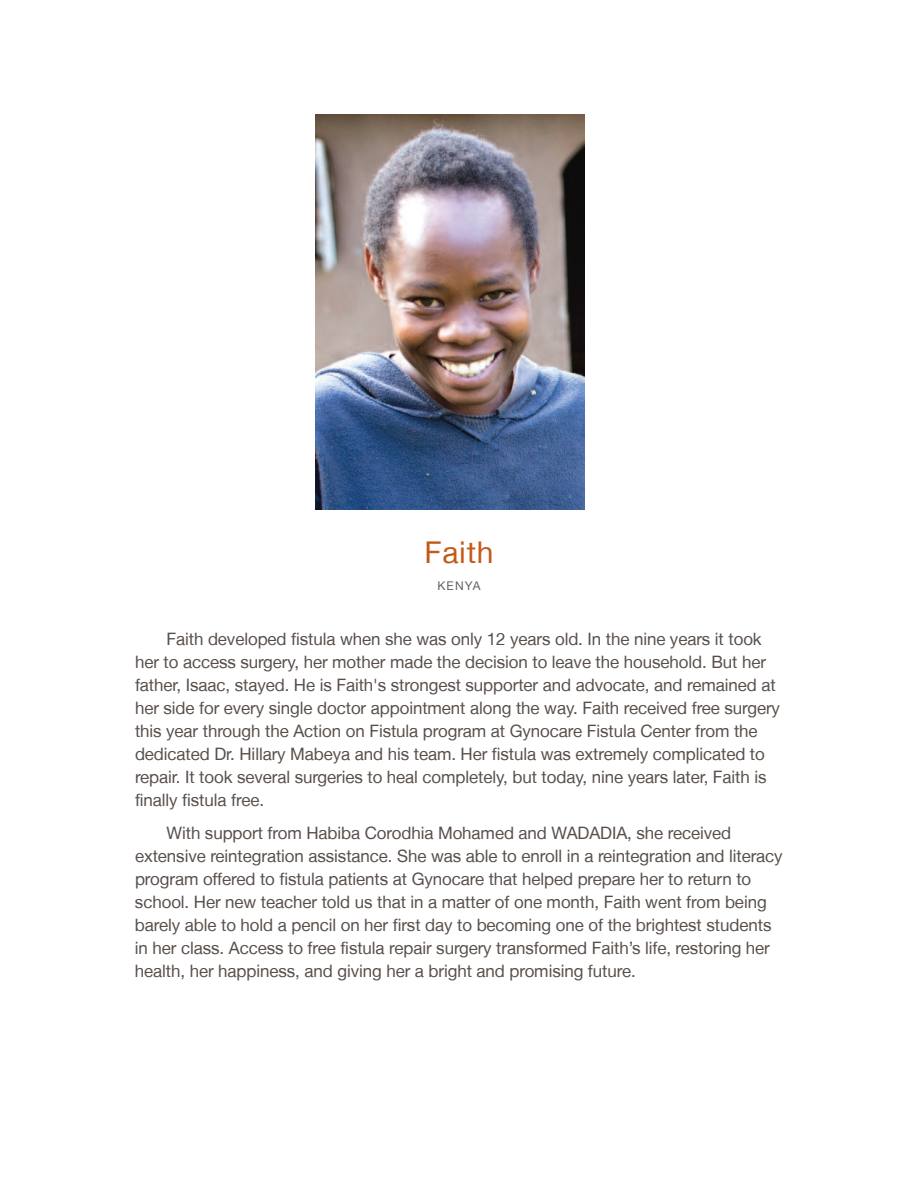
<style>
.page{position:relative;width:918px;height:1188px;background:#fff}
.page>*{position:absolute;margin:0;border:0;box-sizing:border-box;transform-origin:0 0}
.t1{font:30px "Helvetica Neue LT";color:#c45917}
.t2{font:17.1px/23px "Helvetica Neue LT";letter-spacing:-.005em;color:#584f4a}
.t3{font:12px "Helvetica Neue LT";letter-spacing:.09em;color:#636366}
</style>
<div class="page">
<img style="left:315px;top:114px;width:270px;height:396px">
<h1 class="t1" style="left:424px;top:541px;width:71px">Faith</h1>
<p class="t3" style="left:438px;top:581px;width:44px">Kenya</p>
<p class="t2" style="left:135px;top:629px;width:647px;text-indent:31px">Faith developed fistula when she was only 12 years old. In the nine years it took her to access surgery, her mother made the decision to leave the household. But her father, Isaac, stayed. He is Faith's strongest supporter and advocate, and remained at her side for every single doctor appointment along the way. Faith received free surgery this year through the action on Fistula program at Gynocare Fistula Center from the dedicated Dr. Hillary Mabeya and his team. Her fistula was extremely complicated to repair. It took several surgeries to heal completely, but today, nine years later, Faith is finally fistula free.</p>
<p class="t2" style="left:135px;top:823px;width:649px;text-indent:32px">With support from Habiba Corodhia Mohamed and WaDaDIa, she received extensive reintegration assistance. She was able to enroll in a reintegration and literacy program offered to fistula patients at Gynocare that helped prepare her to return to school. Her new teacher told us that in a matter of one month, Faith went from being barely able to hold a pencil on her first day to becoming one of the brightest students in her class. access to free fistula repair surgery transformed Faith’s life, restoring her health, her happiness, and giving her a bright and promising future.</p>
</div>
